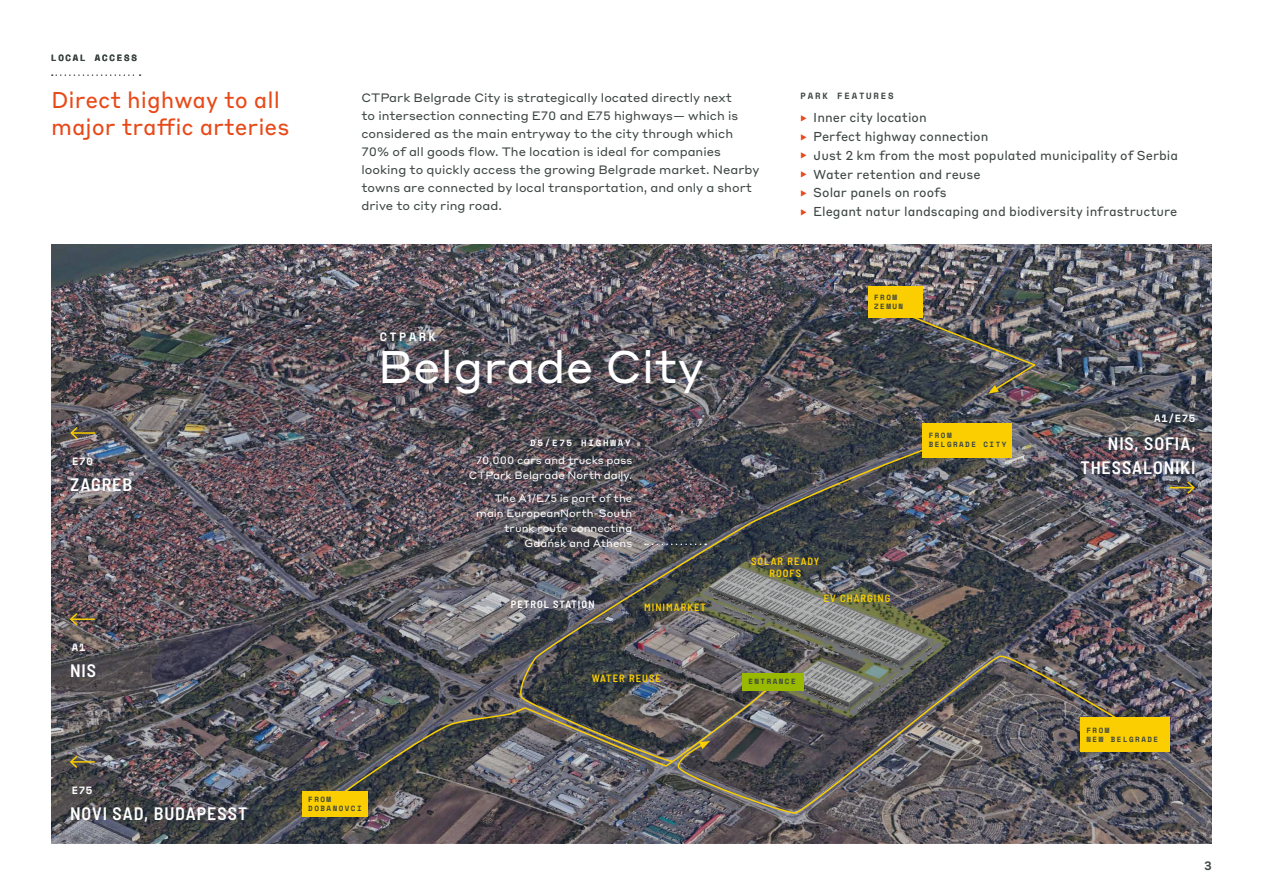
<style>
.page{position:relative;width:1263px;height:893px;background:#fff}
.page>*{position:absolute;margin:0;border:0;box-sizing:border-box;transform-origin:0 0}
.t1{font:45px "Styrene A";color:#fff}
.t2{font:22.5px/27px "Styrene B";color:#e84918}
.t3{font:600 semi-condensed 18px/24px "Barlow";letter-spacing:.05em;color:#fff;text-align:right}
.t4{font:12.75px/18.8px "Styrene B";color:#3c4642}
.t5{font:12px/18px "Styrene A";color:#3c4642}
.t6{font:700 12px "Space Mono";letter-spacing:.2em;color:#fff}
.t7{font:500 12px "Styrene B";color:#3c4642}
.t8{font:10.5px/15px "Styrene A";color:#fff;text-align:right}
.t9{font:600 semi-condensed 10.5px/12px "Barlow";letter-spacing:.1em;color:#face00;text-align:center}
.t10{font:700 10.5px "Space Mono";letter-spacing:.06em;color:#fff}
.t11{font:600 semi-condensed 10.5px "Barlow";letter-spacing:.1em;color:#fff}
.t12{font:700 9px "Space Mono";letter-spacing:.2em;color:#3c4642}
.t13{font:700 9px "Space Mono";letter-spacing:.2em;color:#fff}
.t14{font:700 7.5px/9px "Space Mono";letter-spacing:.2em;color:#3c4642}
</style>
<div class="page">
<img style="left:51px;top:244px;width:1161px;height:51px">
<img style="left:51px;top:295px;width:1161px;height:548px">
<svg style="left:1170px;top:480px;width:26px;height:15px"></svg>
<hr style="left:71px;top:761px;width:24px;height:2px;background:#face00">
<svg style="left:69px;top:754px;width:10px;height:16px"></svg>
<hr style="left:71px;top:618px;width:24px;height:2px;background:#face00">
<svg style="left:69px;top:611px;width:10px;height:16px"></svg>
<hr style="left:71px;top:432px;width:24px;height:2px;background:#face00">
<svg style="left:69px;top:425px;width:10px;height:16px"></svg>
<img style="left:327px;top:677px;width:350px;height:128px">
<div style="left:302px;top:791px;width:66px;height:25px;background:#face00"></div>
<img style="left:517px;top:438px;width:437px;height:325px">
<div style="left:922px;top:423px;width:90px;height:35px;background:#face00"></div>
<svg style="left:677px;top:653px;width:477px;height:161px;background:#5e5b5b"></svg>
<svg style="left:699px;top:741px;width:11px;height:8px"></svg>
<div style="left:1080px;top:717px;width:90px;height:35px;background:#face00"></div>
<img style="left:885px;top:304px;width:151px;height:90px">
<div style="left:868px;top:287px;width:54px;height:31px;background:#face00"></div>
<svg style="left:52px;top:74px;width:89px;height:2px"></svg>
<p class="t12" style="left:51px;top:51px;width:87px">LOCAL ACCESS</p>
<h2 class="t2" style="left:51px;top:85px;width:240px">Direct highway to all major traffic arteries</h2>
<p class="t12" style="left:800px;top:89px;width:95px">PARK FEATURES</p>
<p class="t5" style="left:361px;top:88px;width:399px">CTPark Belgrade City is strategically located directly next<br>to intersection connecting E70 and E75 highways— which is considered as the main entryway to the city through which 70% of all goods flow. The location is ideal for companies looking to quickly access the growing Belgrade market. Nearby towns are connected by local transportation, and only a short drive to city ring road.</p>
<p class="t4" style="left:813px;top:107px;width:366px">Inner city location<br>Perfect highway connection<br>Just 2 km from the most populated municipality of Serbia Water retention and reuse<br>Solar panels on roofs<br>Elegant natur landscaping and biodiversity infrastructure</p>
<p class="t6" style="left:380px;top:327px;width:58px">CTPARK</p>
<h1 class="t1" style="left:378px;top:329px;width:328px">Belgrade City</h1>
<p class="t14" style="left:874px;top:293px;width:30px">FROM<br>ZEMUN</p>
<p class="t10" style="left:1154px;top:411px;width:43px">A1/E75</p>
<p class="t14" style="left:929px;top:431px;width:79px">FROM<br>BELGRADE CITY</p>
<p class="t13" style="left:530px;top:436px;width:102px">D5/E75 HIGHWAY</p>
<h3 class="t3" style="left:1080px;top:430px;width:117px">NIS, SOFIA,<br>THESSALONIKI</h3>
<p class="t10" style="left:72px;top:453px;width:22px">E70</p>
<p class="t8" style="left:469px;top:452px;width:165px">70,000 cars and trucks pass<br>CTPark Belgrade North daily.</p>
<p class="t8" style="left:476px;top:490px;width:158px">The A1/E75 is part of the main EuropeanNorth-South trunk route connecting<br>Gdańsk and Athens</p>
<h3 class="t3" style="left:71px;top:471px;width:63px">ZAGREB</h3>
<p class="t10" style="left:72px;top:640px;width:15px">A1</p>
<h3 class="t3" style="left:70px;top:657px;width:27px">NIS</h3>
<p class="t11" style="left:511px;top:597px;width:85px">PETROL STATION</p>
<p class="t9" style="left:644px;top:600px;width:63px">MINIMARKET</p>
<p class="t9" style="left:592px;top:671px;width:70px">WATER REUSE</p>
<p class="t9" style="left:751px;top:555px;width:70px">SOLAR READY<br>ROOFS</p>
<p class="t9" style="left:824px;top:591px;width:68px">EV CHARGING</p>
<p class="t14" style="left:748px;top:677px;width:49px">ENTRANCE</p>
<p class="t14" style="left:1086px;top:725px;width:73px">FROM<br>NEW BELGRADE</p>
<p class="t10" style="left:72px;top:782px;width:22px">E75</p>
<h3 class="t3" style="left:70px;top:800px;width:179px">NOVI SAD, BUDAPESST</h3>
<p class="t14" style="left:308px;top:794px;width:55px">FROM<br>DOBANOVCI</p>
<p class="t7" style="left:1204px;top:856px;width:9px">3</p>
</div>
